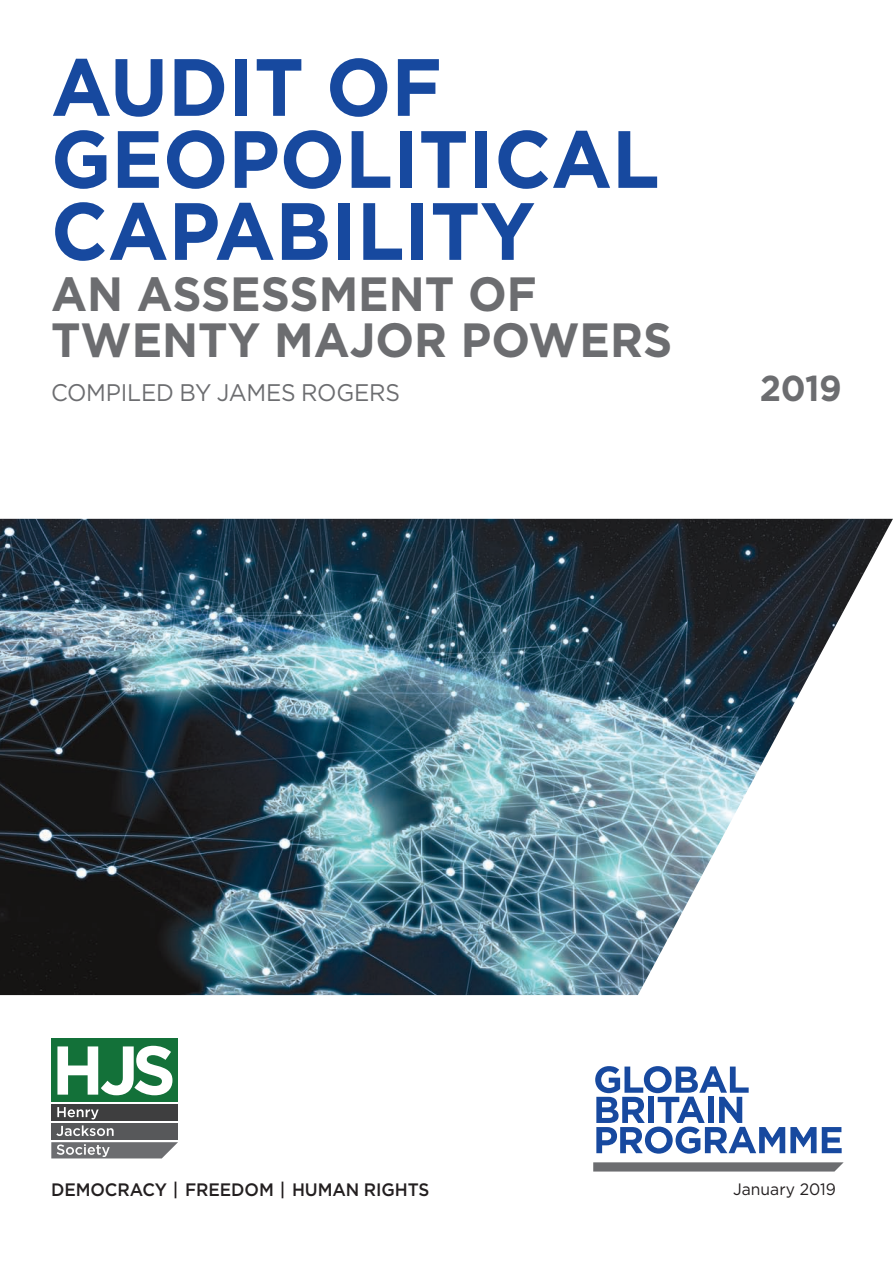
<style>
.page{position:relative;width:893px;height:1263px;background:#fff}
.page>*{position:absolute;margin:0;border:0;box-sizing:border-box;transform-origin:0 0}
.t1{font:700 81px/72px "Gotham";color:#17499f;scale:.95 1}
.t2{font:700 48px/46.5px "Gotham";color:#6c6d70;scale:.95 1}
.t3{font:700 36px "Gotham";color:#6c6d70;scale:.95 1}
.t4{font:24px "Gotham";letter-spacing:-.01em;color:#6c6d70;scale:.95 1}
.t5{font:500 18px "Gotham";letter-spacing:-.005em;color:#231f20;scale:.95 1}
.t6{font:16.5px "Gotham";color:#231f20;scale:.95 1}
</style>
<div class="page">
<div style="left:51px;top:1038px;width:127px;height:64px;background:#137139"></div>
<div style="left:51px;top:1104px;width:127px;height:17px;background:#3e3e3f"></div>
<div style="left:51px;top:1123px;width:127px;height:17px;background:#57585a"></div>
<svg style="left:57px;top:1046px;width:115px;height:49px"></svg>
<svg style="left:51px;top:1142px;width:127px;height:16px;background:#858688"></svg>
<svg style="left:56px;top:1125px;width:58px;height:11px"></svg>
<svg style="left:57px;top:1107px;width:42px;height:12px"></svg>
<img style="left:0;top:519px;width:893px;height:476px">
<svg style="left:595px;top:1066px;width:247px;height:88px"></svg>
<svg style="left:593px;top:1162px;width:251px;height:9px;background:#747578"></svg>
<h1 class="t1" style="left:51px;top:58px;width:642px">AUDIT OF<br>GEOPOLITICAL<br>CAPABILITY</h1>
<p class="t2" style="left:51px;top:275px;width:655px">AN ASSESSMENT OF<br>TWENTY MAJOR POWERS</p>
<p class="t4" style="left:51px;top:384px;width:369px">COMPILED BY JAMES ROGERS</p>
<p class="t3" style="left:760px;top:376px;width:88px">2019</p>
<p class="t5" style="left:51px;top:1183px;width:400px">DEMOCRACY | FREEDOM | HUMAN RIGHTS</p>
<p class="t6" style="left:733px;top:1184px;width:110px">January 2019</p>
</div>
